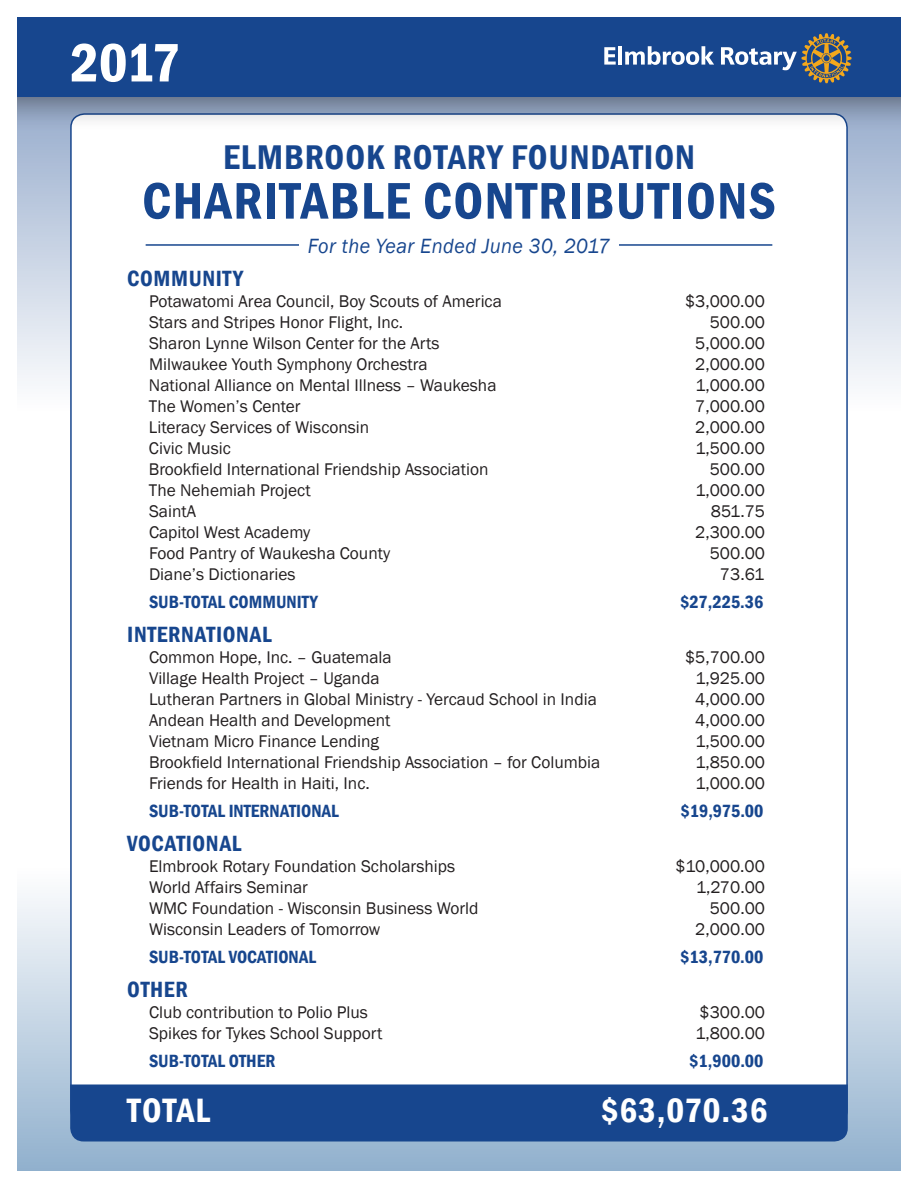
<style>
.page{position:relative;width:918px;height:1188px;background:#fff}
.page>*{position:absolute;margin:0;border:0;box-sizing:border-box;transform-origin:0 0}
.t1{font:600 condensed 56.1px "Franklin Gothic";color:#fff}
.t2{font:600 condensed 53.25px "Franklin Gothic";letter-spacing:.025em;color:#17468e}
.t3{font:600 condensed 35.25px "Franklin Gothic";letter-spacing:.025em;color:#17468e}
.t4{font:600 condensed 34.8px "Franklin Gothic";letter-spacing:.025em;color:#fff}
.t5{font:600 condensed 22.65px "Franklin Gothic";letter-spacing:.025em;color:#17468e}
.t6{font:italic 21.15px "Franklin Gothic";letter-spacing:.02em;color:#17468e;scale:.95 1}
.t7{font:600 condensed 18.15px "Franklin Gothic";color:#17468e}
.t8{font:17.4px "Franklin Gothic";color:#231f20}
</style>
<div class="page">
<svg style="left:17px;top:132px;width:884px;height:252px;background:#c3cfe1"></svg>
<svg style="left:17px;top:896px;width:884px;height:275px;background:#adc4da"></svg>
<div style="left:71px;top:114px;width:776px;height:1010px;background:#fff;border-radius:14px"></div>
<div style="left:0;top:0;width:918px;height:132px;background:#231f20;opacity:.55"></div>
<div style="left:0;top:0;width:918px;height:97px;background:#17468e"></div>
<div style="left:70px;top:1084px;width:778px;height:58px;background:#17468e"></div>
<svg style="left:604px;top:47px;width:12px;height:18px"></svg>
<hr style="left:618px;top:46px;width:4px;height:19px;background:#fff">
<svg style="left:625px;top:46px;width:89px;height:19px"></svg>
<svg style="left:721px;top:33px;width:131px;height:50px"></svg>
<hr style="left:146px;top:244px;width:153px;height:2px;background:#17468e">
<hr style="left:619px;top:244px;width:153px;height:2px;background:#17468e">
<div style="left:0;top:1px;width:16px;height:1187px;background:#fff"></div>
<div style="left:902px;top:1px;width:16px;height:1187px;background:#fff"></div>
<div style="left:0;top:0;width:918px;height:16px;background:#fff"></div>
<h1 class="t1" style="left:70px;top:25px;width:112px">2017</h1>
<h3 class="t3" style="left:223px;top:134px;width:473px">ELMBROOK ROTARY FOUNDATION</h3>
<h2 class="t2" style="left:142px;top:165px;width:635px">CHARITABLE CONTRIBUTIONS</h2>
<p class="t6" style="left:308px;top:233px;width:320px">For the Year Ended June 30, 2017</p>
<h3 class="t5" style="left:127px;top:264px;width:117px">COMMUNITY</h3>
<p class="t8" style="left:149px;top:291px;width:354px">Potawatomi Area Council, Boy Scouts of America</p>
<p class="t8" style="left:685px;top:291px;width:81px">$3,000.00</p>
<p class="t8" style="left:149px;top:312px;width:256px">Stars and Stripes Honor Flight, Inc.</p>
<p class="t8" style="left:710px;top:312px;width:57px">500.00</p>
<p class="t8" style="left:149px;top:333px;width:292px">Sharon Lynne Wilson Center for the Arts</p>
<p class="t8" style="left:695px;top:333px;width:71px">5,000.00</p>
<p class="t8" style="left:149px;top:354px;width:280px">Milwaukee Youth Symphony Orchestra</p>
<p class="t8" style="left:695px;top:354px;width:71px">2,000.00</p>
<p class="t8" style="left:149px;top:375px;width:349px">National Alliance on Mental Illness – Waukesha</p>
<p class="t8" style="left:695px;top:375px;width:71px">1,000.00</p>
<p class="t8" style="left:149px;top:396px;width:153px">The Women’s Center</p>
<p class="t8" style="left:695px;top:396px;width:71px">7,000.00</p>
<p class="t8" style="left:149px;top:417px;width:222px">Literacy Services of Wisconsin</p>
<p class="t8" style="left:695px;top:417px;width:71px">2,000.00</p>
<p class="t8" style="left:149px;top:438px;width:83px">Civic Music</p>
<p class="t8" style="left:695px;top:438px;width:71px">1,500.00</p>
<p class="t8" style="left:149px;top:459px;width:341px">Brookfield International Friendship Association</p>
<p class="t8" style="left:710px;top:459px;width:57px">500.00</p>
<p class="t8" style="left:149px;top:480px;width:163px">The Nehemiah Project</p>
<p class="t8" style="left:695px;top:480px;width:71px">1,000.00</p>
<p class="t8" style="left:149px;top:501px;width:49px">SaintA</p>
<p class="t8" style="left:711px;top:501px;width:56px">851.75</p>
<p class="t8" style="left:149px;top:522px;width:163px">Capitol West Academy</p>
<p class="t8" style="left:695px;top:522px;width:71px">2,300.00</p>
<p class="t8" style="left:149px;top:543px;width:243px">Food Pantry of Waukesha County</p>
<p class="t8" style="left:710px;top:543px;width:57px">500.00</p>
<p class="t8" style="left:149px;top:564px;width:148px">Diane’s Dictionaries</p>
<p class="t8" style="left:720px;top:564px;width:46px">73.61</p>
<p class="t7" style="left:149px;top:590px;width:170px">SUB-TOTAL COMMUNITY</p>
<p class="t7" style="left:680px;top:590px;width:85px">$27,225.36</p>
<h3 class="t5" style="left:127px;top:620px;width:146px">INTERNATIONAL</h3>
<p class="t8" style="left:149px;top:647px;width:244px">Common Hope, Inc. – Guatemala</p>
<p class="t8" style="left:685px;top:647px;width:81px">$5,700.00</p>
<p class="t8" style="left:149px;top:668px;width:232px">Village Health Project – Uganda</p>
<p class="t8" style="left:695px;top:668px;width:71px">1,925.00</p>
<p class="t8" style="left:149px;top:689px;width:449px">Lutheran Partners in Global Ministry - Yercaud School in India</p>
<p class="t8" style="left:695px;top:689px;width:71px">4,000.00</p>
<p class="t8" style="left:149px;top:710px;width:243px">Andean Health and Development</p>
<p class="t8" style="left:695px;top:710px;width:71px">4,000.00</p>
<p class="t8" style="left:149px;top:731px;width:232px">Vietnam Micro Finance Lending</p>
<p class="t8" style="left:695px;top:731px;width:71px">1,500.00</p>
<p class="t8" style="left:149px;top:752px;width:453px">Brookfield International Friendship Association – for Columbia</p>
<p class="t8" style="left:695px;top:752px;width:71px">1,850.00</p>
<p class="t8" style="left:149px;top:773px;width:222px">Friends for Health in Haiti, Inc.</p>
<p class="t8" style="left:695px;top:773px;width:71px">1,000.00</p>
<p class="t7" style="left:149px;top:799px;width:191px">SUB-TOTAL INTERNATIONAL</p>
<p class="t7" style="left:681px;top:799px;width:84px">$19,975.00</p>
<h3 class="t5" style="left:127px;top:829px;width:116px">VOCATIONAL</h3>
<p class="t8" style="left:149px;top:856px;width:308px">Elmbrook Rotary Foundation Scholarships</p>
<p class="t8" style="left:675px;top:856px;width:91px">$10,000.00</p>
<p class="t8" style="left:149px;top:877px;width:161px">World Affairs Seminar</p>
<p class="t8" style="left:696px;top:877px;width:70px">1,270.00</p>
<p class="t8" style="left:149px;top:898px;width:331px">WMC Foundation - Wisconsin Business World</p>
<p class="t8" style="left:710px;top:898px;width:57px">500.00</p>
<p class="t8" style="left:149px;top:919px;width:233px">Wisconsin Leaders of Tomorrow</p>
<p class="t8" style="left:695px;top:919px;width:71px">2,000.00</p>
<p class="t7" style="left:149px;top:945px;width:169px">SUB-TOTAL VOCATIONAL</p>
<p class="t7" style="left:680px;top:945px;width:85px">$13,770.00</p>
<h3 class="t5" style="left:127px;top:975px;width:62px">OTHER</h3>
<p class="t8" style="left:149px;top:1002px;width:221px">Club contribution to Polio Plus</p>
<p class="t8" style="left:700px;top:1002px;width:67px">$300.00</p>
<p class="t8" style="left:149px;top:1023px;width:235px">Spikes for Tykes School Support</p>
<p class="t8" style="left:695px;top:1023px;width:71px">1,800.00</p>
<p class="t7" style="left:149px;top:1049px;width:128px">SUB-TOTAL OTHER</p>
<p class="t7" style="left:689px;top:1049px;width:76px">$1,900.00</p>
<h3 class="t4" style="left:127px;top:1087px;width:84px">TOTAL</h3>
<h3 class="t4" style="left:601px;top:1087px;width:168px">$63,070.36</h3>
</div>
